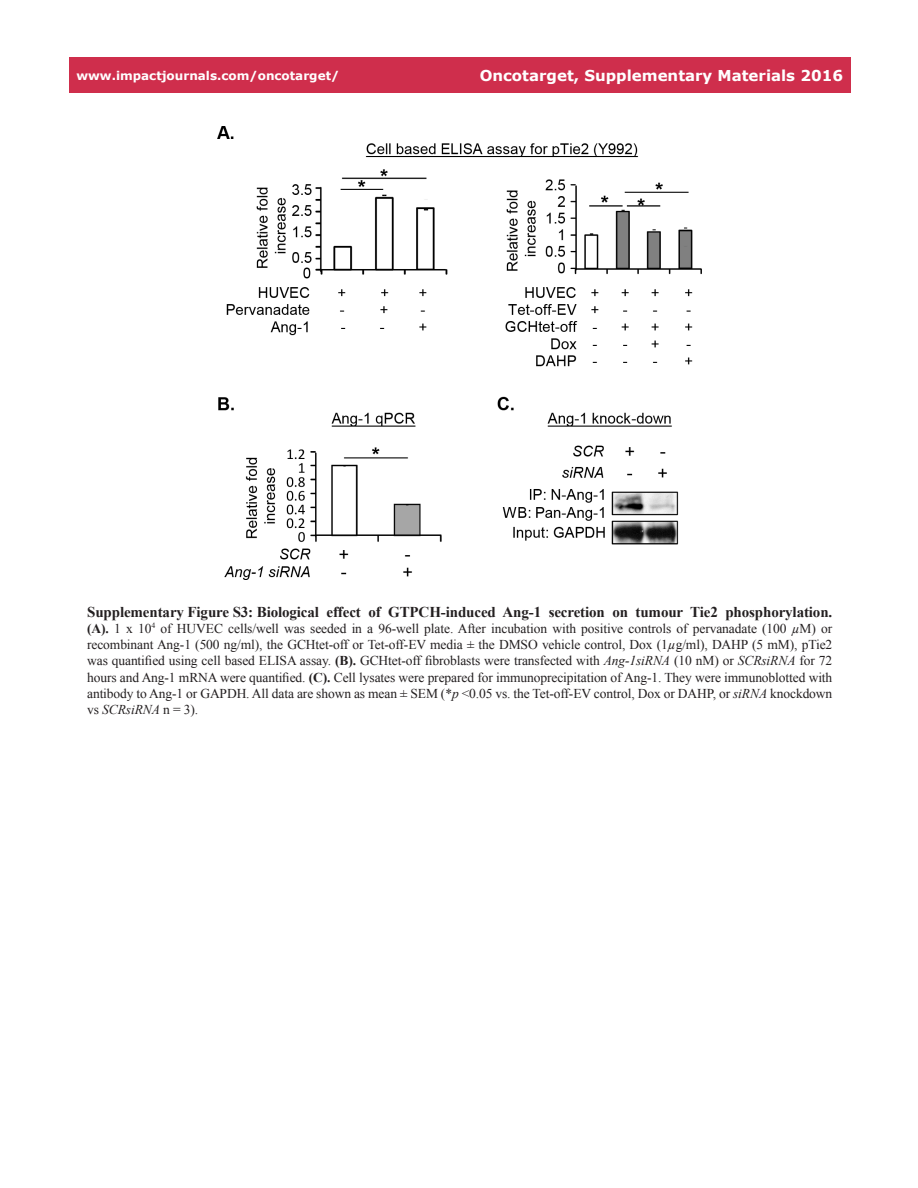
<style>
.page{position:relative;width:918px;height:1188px;background:#fff}
.page>*{position:absolute;margin:0;border:0;box-sizing:border-box;transform-origin:0 0}
.t1{font:700 15px "Times New Roman";letter-spacing:-.01em;color:#231f20}
.t2{font:700 15px "Verdana";color:#fff}
.t3{font:13.5px/16.2px "Times New Roman";letter-spacing:-.01em;color:#231f20;text-align:justify}
.t4{font:700 12px "Verdana";color:#fff}
.s1{font-weight:700}
.s2{font-style:italic}
</style>
<div class="page">
<div style="left:69px;top:57px;width:781px;height:36px;background:#cf2e4c"></div>
<img style="left:218px;top:127px;width:484px;height:452px">
<p class="t4" style="left:76px;top:67px;width:264px">www.impactjournals.com/oncotarget/</p>
<p class="t2" style="left:480px;top:65px;width:365px">Oncotarget, Supplementary Materials 2016</p>
<p class="t1" style="left:87px;top:601px;width:747px">Supplementary Figure S3: Biological effect of GTPCH-induced Ang-1 secretion on tumour Tie2 phosphorylation.</p>
<p class="t3" style="left:87px;top:620px;width:747px"><span class="s1">(A).</span> 1 x 10<sup>4</sup> of HUVEC cells/well was seeded in a 96-well plate. After incubation with positive controls of pervanadate (100 <span class="s2">µ</span>M) or recombinant Ang-1 (500 ng/ml), the GCHtet-off or Tet-off-EV media ± the DMSO vehicle control, Dox (1<span class="s2">µ</span>g/ml), DAHP (5 mM), pTie2 was quantified using cell based ELISA assay. <span class="s1">(B).</span> GCHtet-off fibroblasts were transfected with <span class="s2">Ang-1siRNA</span> (10 nM) or <span class="s2">SCRsiRNA</span> for 72 hours and Ang-1 mRNA were quantified. <span class="s1">(C).</span> Cell lysates were prepared for immunoprecipitation of Ang-1. They were immunoblotted with antibody to Ang-1 or GAPDH. All data are shown as mean ± SEM (*<span class="s2">p</span> &lt;0.05 vs. the Tet-off-EV control, Dox or DAHP, or <span class="s2">siRNA</span> knockdown vs <span class="s2">SCRsiRNA</span> n = 3).</p>
</div>
